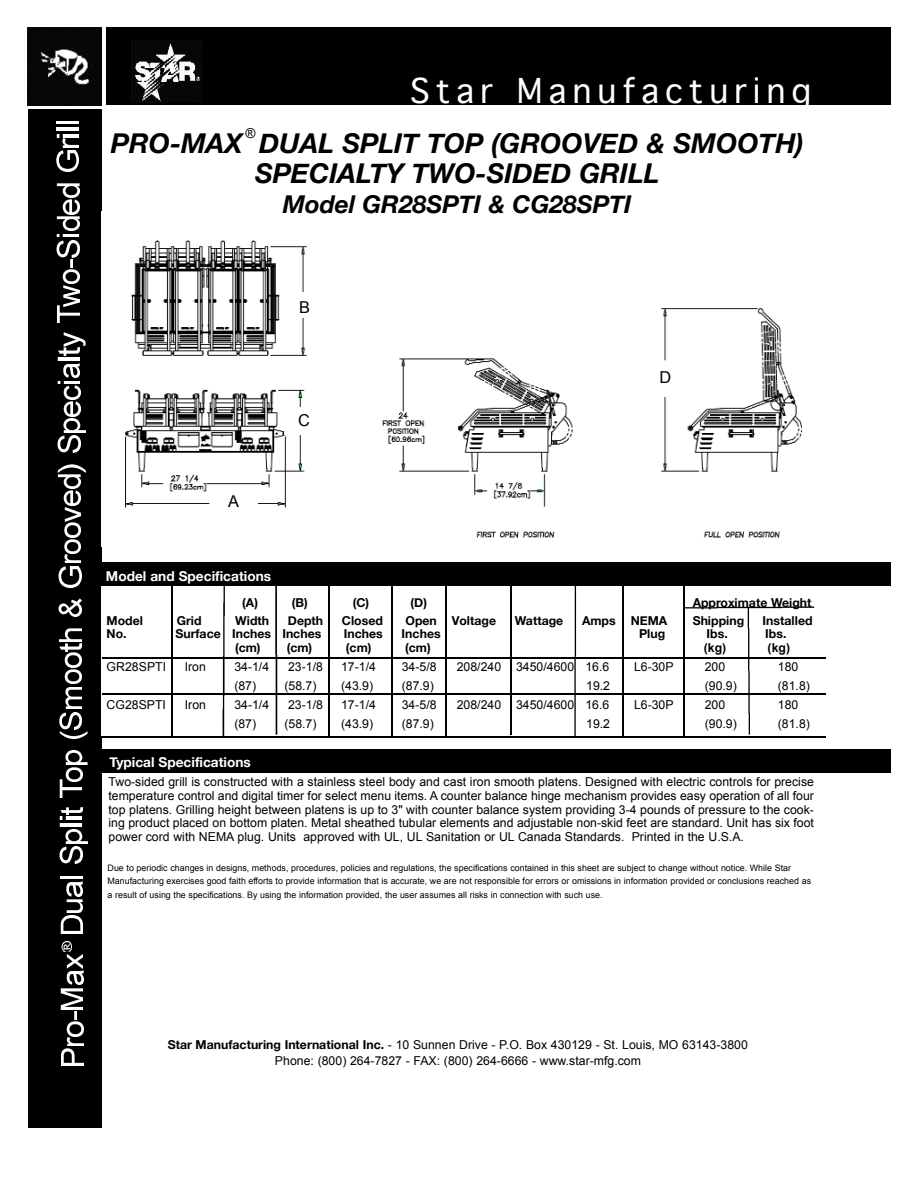
<style>
.page{position:relative;width:918px;height:1188px;background:#fff}
.page>*{position:absolute;margin:0;border:0;box-sizing:border-box;transform-origin:0 0}
.t1{font:32.7px "Geneva";letter-spacing:.175em;color:#fff}
.t2{font:italic 700 27.3px/30.2px "Helvetica Neue";color:#000;text-align:center}
.t3{font:italic 700 24.6px "Helvetica Neue";color:#000}
.t4{font:16.35px "Arial";color:#000}
.t5{font:700 13.65px "Helvetica Neue";color:#fff}
.t6{font:13.65px "Arial";color:#000}
.t7{font:12.3px/13.6px "Arial";color:#000;text-align:justify}
.t8{font:700 12.3px "Helvetica Neue";color:#000}
.t9{font:700 12.3px "Arial";color:#000}
.t10{font:8.85px/13.8px "Arial";color:#000}
.s1{font-family:"Helvetica Neue";font-weight:700}
</style>
<div class="page">
<div style="left:107px;top:28px;width:784px;height:77px;background:#000"></div>
<img style="left:28px;top:28px;width:74px;height:77px">
<div style="left:28px;top:110px;width:74px;height:1018px;background:#000"></div>
<img style="left:131px;top:41px;width:69px;height:61px">
<hr style="left:683px;top:570px;width:1px;height:167px;background:#000">
<hr style="left:622px;top:568px;width:2px;height:168px;background:#000">
<svg style="left:574px;top:586px;width:2px;height:151px"></svg>
<hr style="left:510px;top:572px;width:1px;height:163px;background:#000">
<hr style="left:445px;top:575px;width:1px;height:161px;background:#000">
<hr style="left:391px;top:566px;width:2px;height:169px;background:#000">
<hr style="left:328px;top:571px;width:2px;height:165px;background:#000">
<svg style="left:275px;top:586px;width:2px;height:149px"></svg>
<svg style="left:223px;top:586px;width:2px;height:150px"></svg>
<hr style="left:172px;top:569px;width:1px;height:168px;background:#000">
<svg style="left:684px;top:607px;width:130px;height:128px"></svg>
<hr style="left:91px;top:737px;width:735px;height:1px;background:#000">
<hr style="left:102px;top:658px;width:724px;height:1px;background:#000">
<div style="left:63px;top:749px;width:828px;height:24px;background:#000"></div>
<div style="left:94px;top:563px;width:797px;height:23px;background:#000"></div>
<img style="left:61px;top:1049px;width:22px;height:16px">
<img style="left:66px;top:1022px;width:17px;height:24px">
<img style="left:74px;top:1012px;width:2px;height:8px">
<img style="left:60px;top:988px;width:23px;height:21px">
<img style="left:66px;top:955px;width:17px;height:30px">
<img style="left:60px;top:915px;width:22px;height:18px">
<img style="left:66px;top:899px;width:17px;height:13px">
<img style="left:66px;top:882px;width:17px;height:14px">
<img style="left:60px;top:876px;width:22px;height:3px">
<img style="left:59px;top:847px;width:23px;height:17px">
<img style="left:65px;top:829px;width:23px;height:14px">
<img style="left:59px;top:824px;width:23px;height:2px">
<img style="left:59px;top:817px;width:23px;height:2px">
<img style="left:60px;top:807px;width:22px;height:8px">
<img style="left:59px;top:781px;width:23px;height:16px">
<img style="left:59px;top:767px;width:23px;height:14px">
<img style="left:65px;top:750px;width:22px;height:14px">
<img style="left:59px;top:731px;width:28px;height:7px">
<img style="left:59px;top:712px;width:23px;height:17px">
<img style="left:65px;top:687px;width:16px;height:21px">
<img style="left:64px;top:669px;width:17px;height:15px">
<img style="left:64px;top:653px;width:17px;height:14px">
<img style="left:59px;top:644px;width:22px;height:7px">
<img style="left:59px;top:628px;width:22px;height:14px">
<img style="left:58px;top:598px;width:23px;height:18px">
<img style="left:58px;top:567px;width:23px;height:20px">
<img style="left:64px;top:539px;width:17px;height:24px">
<img style="left:64px;top:523px;width:17px;height:14px">
<img style="left:63px;top:491px;width:17px;height:30px">
<img style="left:57px;top:475px;width:23px;height:14px">
<img style="left:57px;top:465px;width:29px;height:7px">
<img style="left:57px;top:436px;width:23px;height:17px">
<img style="left:63px;top:418px;width:23px;height:14px">
<img style="left:63px;top:402px;width:17px;height:15px">
<img style="left:63px;top:386px;width:17px;height:13px">
<img style="left:57px;top:381px;width:22px;height:3px">
<img style="left:63px;top:363px;width:17px;height:15px">
<img style="left:57px;top:358px;width:22px;height:2px">
<img style="left:58px;top:348px;width:22px;height:7px">
<img style="left:63px;top:333px;width:23px;height:14px">
<img style="left:57px;top:307px;width:22px;height:16px">
<img style="left:57px;top:269px;width:22px;height:38px">
<img style="left:70px;top:259px;width:3px;height:8px">
<img style="left:56px;top:240px;width:23px;height:17px">
<img style="left:56px;top:234px;width:23px;height:3px">
<img style="left:56px;top:217px;width:23px;height:14px">
<img style="left:62px;top:199px;width:17px;height:15px">
<img style="left:56px;top:183px;width:23px;height:14px">
<img style="left:56px;top:151px;width:23px;height:20px">
<img style="left:62px;top:139px;width:16px;height:8px">
<img style="left:56px;top:134px;width:22px;height:3px">
<img style="left:56px;top:128px;width:22px;height:3px">
<img style="left:56px;top:121px;width:22px;height:3px">
<svg style="left:61px;top:942px;width:11px;height:10px"></svg>
<img style="left:125px;top:241px;width:676px;height:296px">
<div style="left:284px;top:292px;width:42px;height:26px;background:#fff"></div>
<div style="left:284px;top:408px;width:40px;height:27px;background:#fff"></div>
<div style="left:643px;top:361px;width:46px;height:36px;background:#fff"></div>
<div style="left:210px;top:494px;width:47px;height:20px;background:#fff"></div>
<hr style="left:102px;top:694px;width:724px;height:1px;background:#000">
<h1 class="t1" style="left:410px;top:70px;width:403px">Star Manufacturing</h1>
<p class="t6" style="left:246px;top:125px;width:12px">®</p>
<h2 class="t2" style="left:111px;top:128px;width:694px">PRO-MAX DUAL SPLIT TOP (GROOVED &amp; SMOOTH)<br>SPECIALTY TWO-SIDED GRILL</h2>
<h3 class="t3" style="left:283px;top:189px;width:350px">Model GR28SPTI &amp; CG28SPTI</h3>
<h3 class="t4" style="left:299px;top:298px;width:12px">B</h3>
<h3 class="t4" style="left:228px;top:492px;width:12px">A</h3>
<p class="t5" style="left:106px;top:567px;width:167px">Model and Specifications</p>
<h3 class="t4" style="left:298px;top:411px;width:13px">C</h3>
<h3 class="t4" style="left:660px;top:368px;width:13px">D</h3>
<p class="t8" style="left:242px;top:595px;width:17px">(A)</p>
<p class="t8" style="left:292px;top:595px;width:17px">(B)</p>
<p class="t8" style="left:353px;top:595px;width:18px">(C)</p>
<p class="t8" style="left:411px;top:595px;width:18px">(D)</p>
<p class="t8" style="left:693px;top:595px;width:120px">Approximate Weight</p>
<p class="t8" style="left:107px;top:613px;width:38px">Model</p>
<p class="t8" style="left:177px;top:613px;width:26px">Grid</p>
<p class="t8" style="left:235px;top:613px;width:35px">Width</p>
<p class="t8" style="left:288px;top:613px;width:37px">Depth</p>
<p class="t8" style="left:342px;top:613px;width:43px">Closed</p>
<p class="t8" style="left:405px;top:613px;width:92px">Open Voltage</p>
<p class="t8" style="left:515px;top:613px;width:50px">Wattage</p>
<p class="t8" style="left:582px;top:613px;width:87px">Amps NEMA</p>
<p class="t8" style="left:693px;top:613px;width:53px">Shipping</p>
<p class="t8" style="left:763px;top:613px;width:51px">Installed</p>
<p class="t8" style="left:107px;top:626px;width:22px">No.</p>
<p class="t8" style="left:175px;top:626px;width:148px">Surface Inches Inches</p>
<p class="t8" style="left:344px;top:626px;width:41px">Inches</p>
<p class="t8" style="left:402px;top:626px;width:41px">Inches</p>
<p class="t8" style="left:639px;top:626px;width:28px">Plug</p>
<p class="t8" style="left:707px;top:626px;width:23px">Ibs.</p>
<p class="t8" style="left:765px;top:626px;width:23px">Ibs.</p>
<p class="t8" style="left:235px;top:640px;width:27px">(cm)</p>
<p class="t8" style="left:287px;top:640px;width:27px">(cm)</p>
<p class="t8" style="left:346px;top:640px;width:27px">(cm)</p>
<p class="t8" style="left:405px;top:640px;width:27px">(cm)</p>
<p class="t9" style="left:704px;top:641px;width:24px">(kg)</p>
<p class="t9" style="left:768px;top:641px;width:24px">(kg)</p>
<p class="t7" style="left:107px;top:660px;width:61px">GR28SPTI</p>
<p class="t7" style="left:185px;top:660px;width:23px">Iron</p>
<p class="t7" style="left:234px;top:660px;width:36px">34-1/4</p>
<p class="t7" style="left:288px;top:660px;width:36px">23-1/8</p>
<p class="t7" style="left:341px;top:660px;width:36px">17-1/4</p>
<p class="t7" style="left:402px;top:660px;width:36px">34-5/8</p>
<p class="t7" style="left:457px;top:660px;width:154px">208/240 3450/4600 16.6</p>
<p class="t7" style="left:634px;top:660px;width:41px">L6-30P</p>
<p class="t7" style="left:705px;top:660px;width:22px">200</p>
<p class="t7" style="left:778px;top:660px;width:22px">180</p>
<p class="t7" style="left:234px;top:679px;width:84px">(87) (58.7)</p>
<p class="t7" style="left:341px;top:679px;width:34px">(43.9)</p>
<p class="t7" style="left:402px;top:679px;width:34px">(87.9)</p>
<p class="t7" style="left:586px;top:679px;width:25px">19.2</p>
<p class="t7" style="left:705px;top:679px;width:34px">(90.9)</p>
<p class="t7" style="left:778px;top:679px;width:34px">(81.8)</p>
<p class="t7" style="left:107px;top:698px;width:61px">CG28SPTI</p>
<p class="t7" style="left:185px;top:698px;width:23px">Iron</p>
<p class="t7" style="left:234px;top:698px;width:36px">34-1/4</p>
<p class="t7" style="left:288px;top:698px;width:36px">23-1/8</p>
<p class="t7" style="left:341px;top:698px;width:36px">17-1/4</p>
<p class="t7" style="left:402px;top:698px;width:36px">34-5/8</p>
<p class="t7" style="left:457px;top:698px;width:154px">208/240 3450/4600 16.6</p>
<p class="t7" style="left:634px;top:698px;width:41px">L6-30P</p>
<p class="t7" style="left:705px;top:698px;width:22px">200</p>
<p class="t7" style="left:778px;top:698px;width:22px">180</p>
<p class="t7" style="left:234px;top:717px;width:84px">(87) (58.7)</p>
<p class="t7" style="left:341px;top:717px;width:34px">(43.9)</p>
<p class="t7" style="left:402px;top:717px;width:34px">(87.9)</p>
<p class="t7" style="left:586px;top:717px;width:25px">19.2</p>
<p class="t7" style="left:705px;top:717px;width:34px">(90.9)</p>
<p class="t7" style="left:778px;top:717px;width:34px">(81.8)</p>
<p class="t5" style="left:110px;top:753px;width:143px">Typical Specifications</p>
<p class="t7" style="left:109px;top:775px;width:707px">Two-sided grill is constructed with a stainless steel body and cast iron smooth platens. Designed with electric controls for precise temperature control and digital timer for select menu items. A counter balance hinge mechanism provides easy operation of all four top platens. Grilling height between platens is up to 3" with counter balance system providing 3-4 pounds of pressure to the cook&shy;ing product placed on bottom platen. Metal sheathed tubular elements and adjustable non-skid feet are standard. Unit has six foot power cord with NEMA plug. Units approved with UL, UL Sanitation or UL Canada Standards. Printed in the U.S.A.</p>
<p class="t10" style="left:108px;top:861px;width:705px">Due to periodic changes in designs, methods, procedures, policies and regulations, the specifications contained in this sheet are subject to change without notice. While Star<br>Manufacturing exercises good faith efforts to provide information that is accurate, we are not responsible for errors or omissions in information provided or conclusions reached as a result of using the specifications. By using the information provided, the user assumes all risks in connection with such use.</p>
<p class="t7" style="left:168px;top:1038px;width:582px"><span class="s1">Star Manufacturing International Inc.</span> - 10 Sunnen Drive - P.O. Box 430129 - St. Louis, MO 63143-3800</p>
<p class="t7" style="left:275px;top:1054px;width:367px">Phone: (800) 264-7827 - FAX: (800) 264-6666 - www.star-mfg.com</p>
</div>
